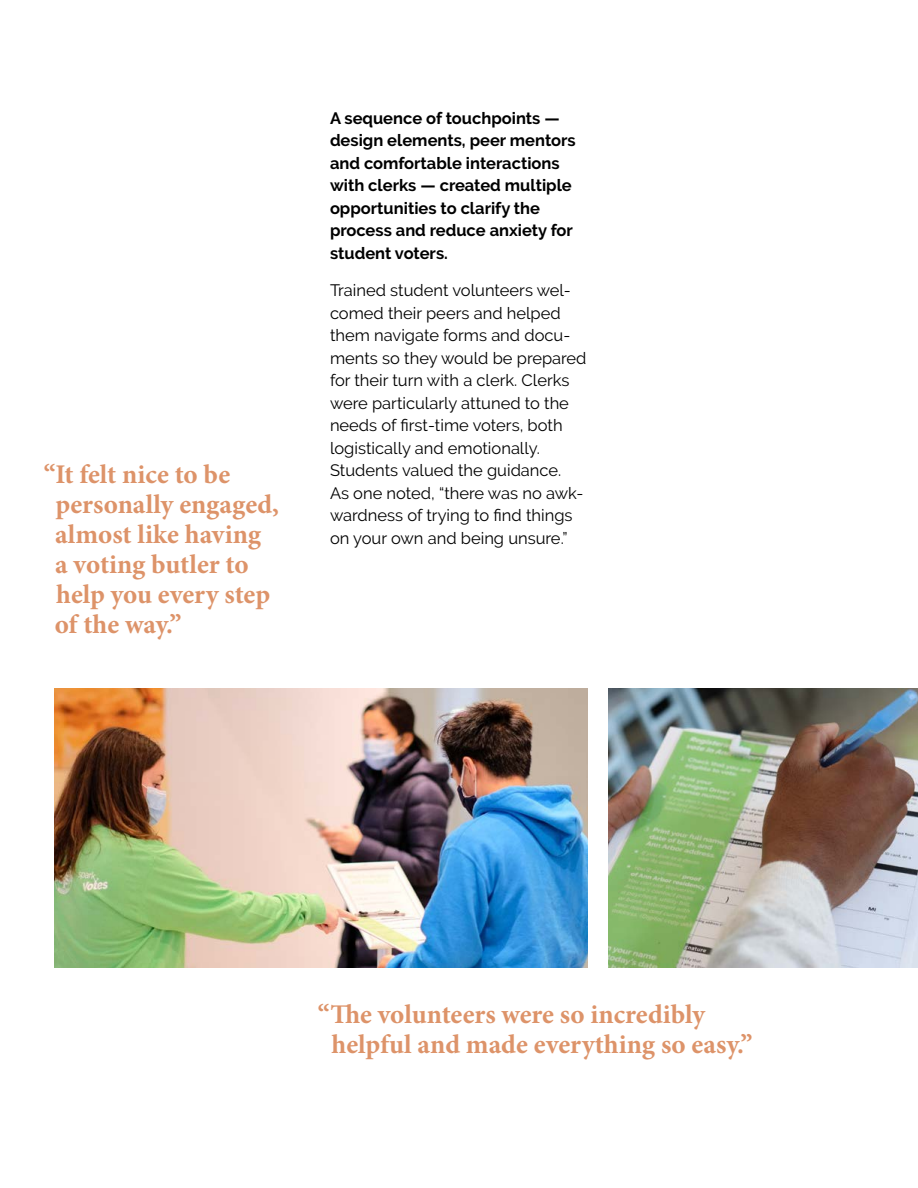
<style>
.page{position:relative;width:918px;height:1188px;background:#fff}
.page>*{position:absolute;margin:0;border:0;box-sizing:border-box;transform-origin:0 0}
.t1{font:700 27px/30px "Minion Pro";color:#dd9369}
.t2{font:16.5px/22.5px "Raleway";color:#000}
.t3{font:700 16.5px/22.5px "Raleway";color:#000}
</style>
<div class="page">
<img style="left:608px;top:688px;width:310px;height:279px">
<img style="left:54px;top:688px;width:534px;height:279px">
<h1 class="t1" style="left:55px;top:459px;width:226px;text-indent:-11px">“It felt nice to be personally engaged, almost like having a voting butler to help you every step of the way.”</h1>
<p class="t3" style="left:330px;top:107px;width:247px">A sequence of touchpoints — design elements, peer mentors and comfortable interactions with clerks — created multiple opportunities to clarify the process and reduce anxiety for student voters.</p>
<p class="t2" style="left:330px;top:279px;width:258px">Trained student volunteers wel&shy;comed their peers and helped them navigate forms and docu&shy;ments so they would be prepared for their turn with a clerk. Clerks were particularly attuned to the needs of first-time voters, both logistically and emotionally.<br>Students valued the guidance.<br>As one noted, “there was no awk&shy;wardness of trying to find things on your own and being unsure.”</p>
<h1 class="t1" style="left:332px;top:999px;width:422px;text-indent:-14px">“The volunteers were so incredibly helpful and made everything so easy.”</h1>
</div>
